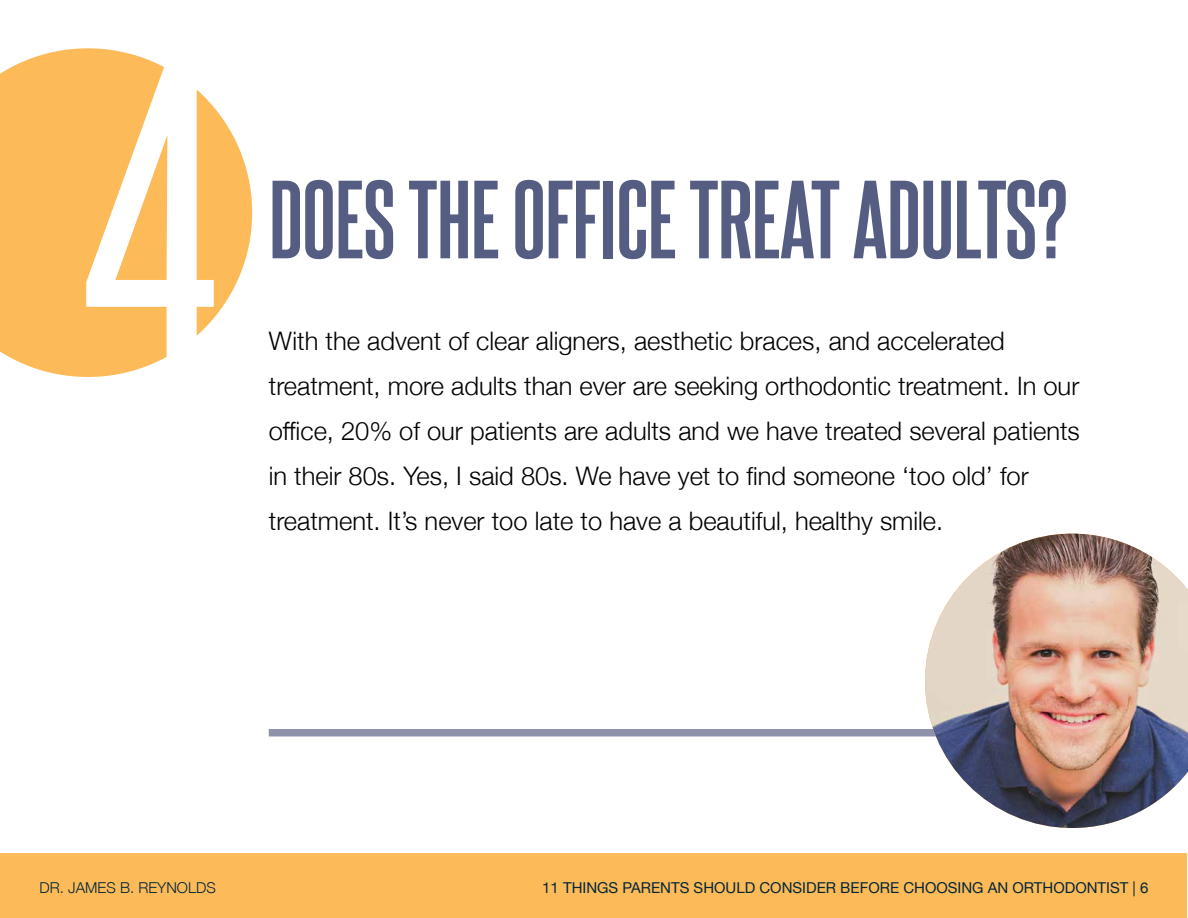
<style>
.page{position:relative;width:1188px;height:918px;background:#fff}
.page>*{position:absolute;margin:0;border:0;box-sizing:border-box;transform-origin:0 0}
.t1{font:373.5px "Steelfish Rg";color:#fff;scale:1.15 1}
.t2{font:700 94.35px "Steelfish Rg";letter-spacing:-.01em;color:#565d82;scale:1.11 1}
.t3{font:300 25.5px/45px "Helvetica Neue";color:#000}
.t4{font:15px "Helvetica Neue";color:#012639}
.t5{font:300 15px "Helvetica Neue";color:#012639}
</style>
<div class="page">
<div style="left:1px;top:853px;width:1186px;height:65px;background:#fdba58"></div>
<svg style="left:0;top:48px;width:252px;height:329px;background:#fdc471"></svg>
<div style="left:269px;top:729px;width:808px;height:7px;background:#8e93ab"></div>
<img style="left:925px;top:534px;width:263px;height:294px">
<h1 class="t1" style="left:82px;top:-11px;width:121px">4</h1>
<h2 class="t2" style="left:269px;top:162px;width:721px">DOES THE OFFICE TREAT ADULTS?</h2>
<p class="t3" style="left:269px;top:317px;width:813px">With the advent of clear aligners, aesthetic braces, and accelerated treatment, more adults than ever are seeking orthodontic treatment. In our office, 20% of our patients are adults and we have treated several patients in their 80s. Yes, I said 80s. We have yet to find someone ‘too old’ for treatment. It’s never too late to have a beautiful, healthy smile.</p>
<p class="t5" style="left:40px;top:875px;width:178px">DR. JAMES B. REYNOLDS</p>
<p class="t4" style="left:542px;top:877px;width:608px">11 THINGS PARENTS SHOULD CONSIDER BEFORE CHOOSING AN ORTHODONTIST | 6</p>
</div>
